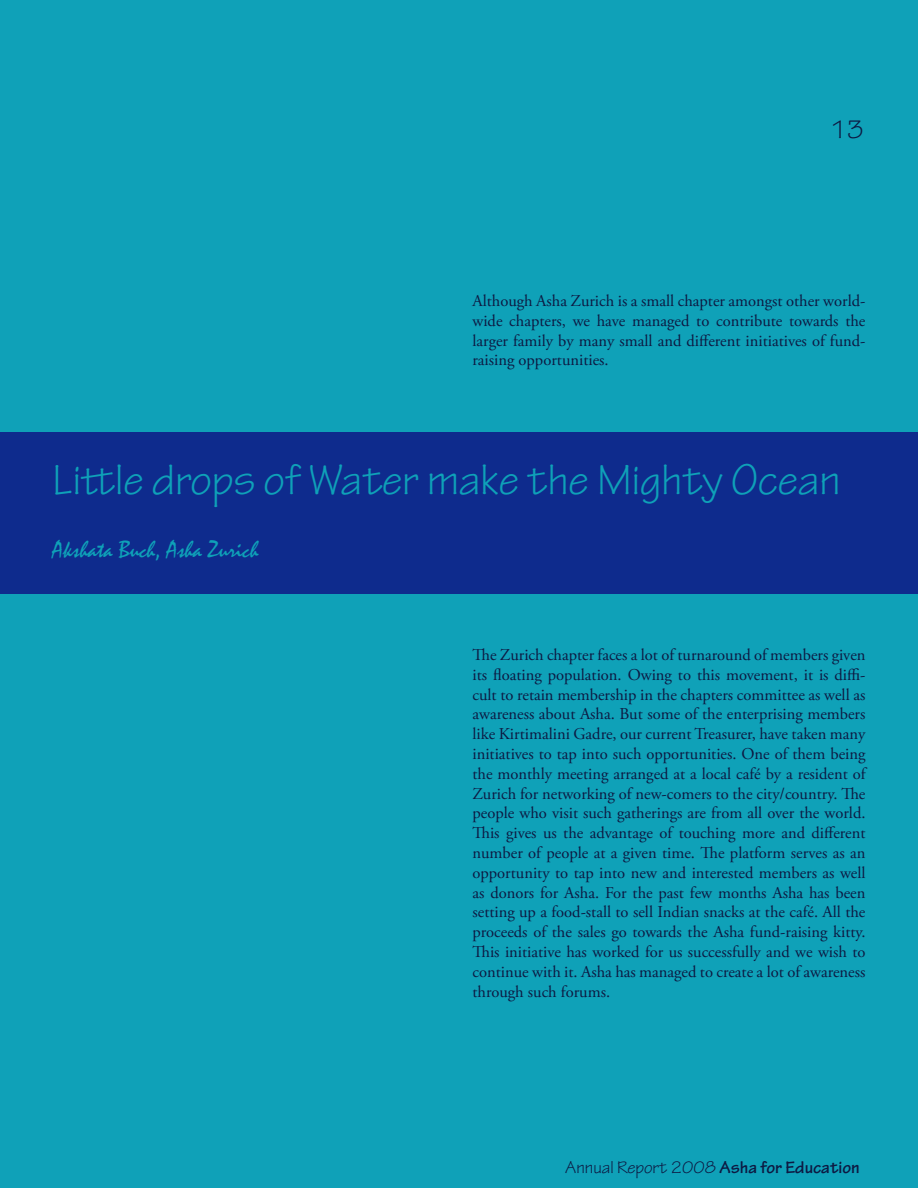
<style>
.page{position:relative;width:918px;height:1188px;background:#0fa1b8}
.page>*{position:absolute;margin:0;border:0;box-sizing:border-box;transform-origin:0 0}
.t1{font:45px "Tekton Pro";color:#0fa1b8}
.t2{font:27px "Tekton Pro";color:#0d1942}
.t3{font:24px "Mistral";color:#0fa1b8}
.t4{font:18px "Tekton Pro";color:#0d1942}
.t5{font:16.5px/19.8px "Adobe Garamond Pro";color:#0d1942;text-align:justify}
.s1{font-weight:700}
</style>
<div class="page">
<div style="left:0;top:432px;width:918px;height:162px;background:#0e2b8d"></div>
<p class="t2" style="left:830px;top:114px;width:36px">13</p>
<p class="t5" style="left:472px;top:291px;width:395px">Although Asha Zurich is a small chapter amongst other world&shy;wide chapters, we have managed to contribute towards the larger family by many small and different initiatives of fund&shy;raising opportunities.</p>
<p class="t1" style="left:52px;top:454px;width:790px">Little drops of Water make the Mighty Ocean</p>
<p class="t3" style="left:52px;top:535px;width:208px">Akshata Buch, Asha Zurich</p>
<p class="t5" style="left:472px;top:645px;width:395px">The Zurich chapter faces a lot of turnaround of members given its floating population. Owing to this movement, it is diffi&shy;cult to retain membership in the chapters committee as well as awareness about Asha. But some of the enterprising members like Kirtimalini Gadre, our current Treasurer, have taken many initiatives to tap into such opportunities. One of them being the monthly meeting arranged at a local café by a resident of Zurich for networking of new-comers to the city/country. The people who visit such gatherings are from all over the world.<br>This gives us the advantage of touching more and different number of people at a given time. The platform serves as an opportunity to tap into new and interested members as well as donors for Asha. For the past few months Asha has been setting up a food-stall to sell Indian snacks at the café. All the proceeds of the sales go towards the Asha fund-raising kitty.<br>This initiative has worked for us successfully and we wish to continue with it. Asha has managed to create a lot of awareness through such forums.</p>
<p class="t4" style="left:565px;top:1158px;width:296px">Annual Report 2008 <span class="s1">Asha for Education</span></p>
</div>
